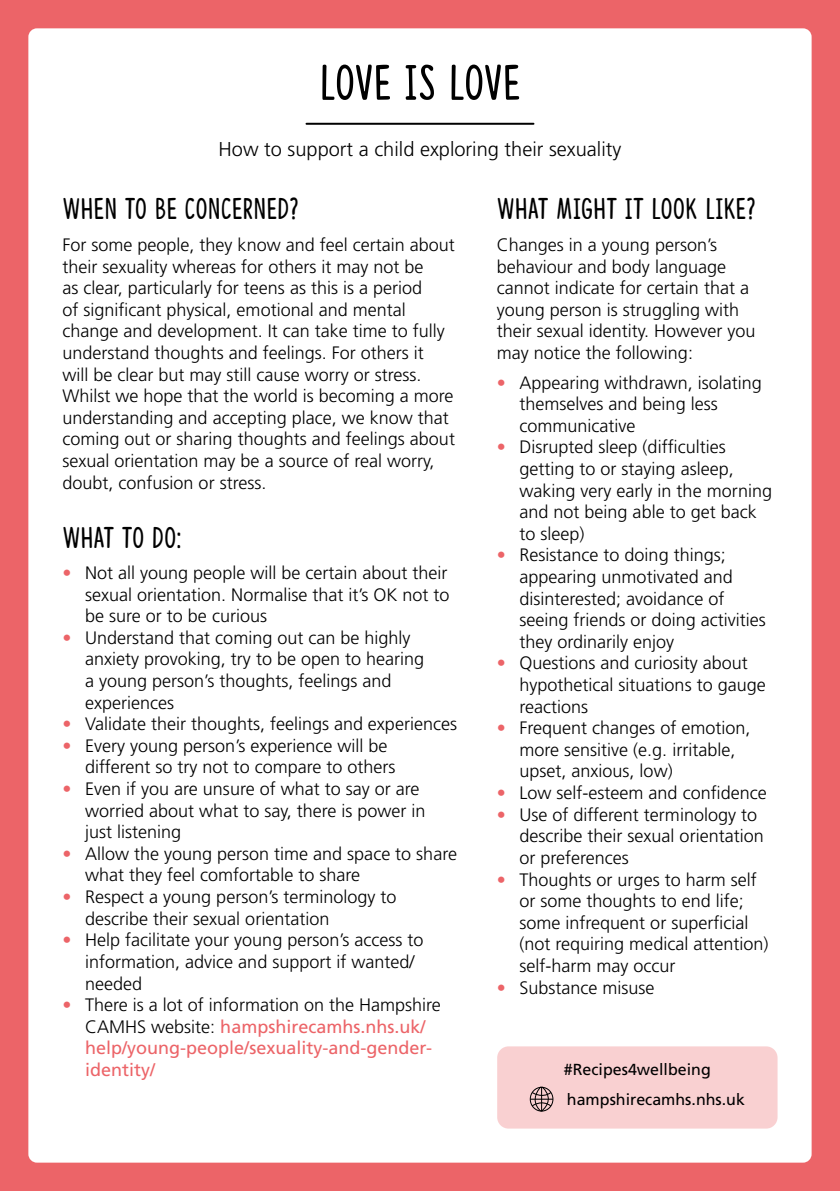
<style>
.page{position:relative;width:840px;height:1191px;background:#fff}
.page>*{position:absolute;margin:0;border:0;box-sizing:border-box;transform-origin:0 0}
.t1{font:50px "Congratulations";letter-spacing:-.01em;color:#000}
.t2{font:30px "Congratulations";color:#000}
.t3{font:300 20px "Frutiger";color:#000}
.t4{font:300 18px/21.6px "Frutiger";color:#000}
.t5{font:18px/21.6px "Frutiger";color:#ec6468}
.t6{font:16px/30px "Frutiger";color:#000}
.s1{color:#ec6468}
.s2{font-weight:300}
.s3{font-weight:300;color:#000}
</style>
<div class="page">
<div style="left:0;top:0;width:839px;height:1191px;background:#ec6468"></div>
<div style="left:28px;top:28px;width:783px;height:1134px;background:#fff;border-radius:9px"></div>
<hr style="left:306px;top:123px;width:227px;height:2px;background:#000">
<div style="left:497px;top:1046px;width:280px;height:82px;background:#f9d0d1;border-radius:11px"></div>
<svg style="left:529px;top:1086px;width:24px;height:25px"></svg>
<h1 class="t1" style="left:319px;top:53px;width:202px">LOVE IS LOVE</h1>
<p class="t3" style="left:218px;top:138px;width:404px">How to support a child exploring their sexuality</p>
<h2 class="t2" style="left:62px;top:191px;width:237px">WHEN TO BE CONCERNED?</h2>
<h2 class="t2" style="left:496px;top:191px;width:260px">WHAT MIGHT IT LOOK LIKE?</h2>
<p class="t4" style="left:62px;top:234px;width:394px">For some people, they know and feel certain about their sexuality whereas for others it may not be<br>as clear, particularly for teens as this is a period<br>of significant physical, emotional and mental change and development. It can take time to fully understand thoughts and feelings. For others it<br>will be clear but may still cause worry or stress.<br>Whilst we hope that the world is becoming a more understanding and accepting place, we know that coming out or sharing thoughts and feelings about sexual orientation may be a source of real worry, doubt, confusion or stress.</p>
<h2 class="t2" style="left:62px;top:519px;width:121px">WHAT TO DO:</h2>
<p class="t4" style="left:85px;top:562px;width:366px;text-align:justify;text-indent:-23px"><span class="s1">•</span> Not all young people will be certain about their sexual orientation. Normalise that it’s OK not to be sure or to be curious</p>
<p class="t4" style="left:85px;top:626px;width:340px;text-indent:-23px"><span class="s1">•</span> Understand that coming out can be highly anxiety provoking, try to be open to hearing a young person’s thoughts, feelings and experiences</p>
<p class="t4" style="left:62px;top:713px;width:396px"><span class="s1">•</span> Validate their thoughts, feelings and experiences</p>
<p class="t4" style="left:85px;top:734px;width:312px;text-indent:-23px"><span class="s1">•</span> Every young person’s experience will be different so try not to compare to others</p>
<p class="t4" style="left:85px;top:778px;width:342px;text-indent:-23px"><span class="s1">•</span> Even if you are unsure of what to say or are worried about what to say, there is power in just listening</p>
<p class="t4" style="left:85px;top:842px;width:373px;text-indent:-23px"><span class="s1">•</span> Allow the young person time and space to share what they feel comfortable to share</p>
<p class="t4" style="left:85px;top:886px;width:313px;text-indent:-23px"><span class="s1">•</span> Respect a young person’s terminology to describe their sexual orientation</p>
<p class="t4" style="left:85px;top:929px;width:340px;text-indent:-23px"><span class="s1">•</span> Help facilitate your young person’s access to information, advice and support if wanted/ needed</p>
<p class="t5" style="left:85px;top:994px;width:357px;text-indent:-23px"><span class="s2">•</span> <span class="s3">There is a lot of information on the Hampshire CAMHS website:</span> hampshirecamhs.nhs.uk/ help/young-people/sexuality-and-gender&shy;identity/</p>
<p class="t4" style="left:496px;top:234px;width:260px">Changes in a young person’s behaviour and body language cannot indicate for certain that a young person is struggling with their sexual identity. However you may notice the following:</p>
<p class="t4" style="left:519px;top:371px;width:244px;text-indent:-23px"><span class="s1">•</span> Appearing withdrawn, isolating themselves and being less communicative</p>
<p class="t4" style="left:519px;top:436px;width:254px;text-indent:-23px"><span class="s1">•</span> Disrupted sleep (difficulties getting to or staying asleep, waking very early in the morning and not being able to get back to sleep)</p>
<p class="t4" style="left:519px;top:544px;width:248px;text-indent:-23px"><span class="s1">•</span> Resistance to doing things; appearing unmotivated and disinterested; avoidance of seeing friends or doing activities they ordinarily enjoy</p>
<p class="t4" style="left:519px;top:652px;width:248px;text-indent:-23px"><span class="s1">•</span> Questions and curiosity about hypothetical situations to gauge reactions</p>
<p class="t4" style="left:519px;top:717px;width:232px;text-indent:-23px"><span class="s1">•</span> Frequent changes of emotion, more sensitive (e.g. irritable, upset, anxious, low)</p>
<p class="t4" style="left:496px;top:782px;width:271px"><span class="s1">•</span> Low self-esteem and confidence</p>
<p class="t4" style="left:519px;top:803px;width:246px;text-indent:-23px"><span class="s1">•</span> Use of different terminology to describe their sexual orientation or preferences</p>
<p class="t4" style="left:519px;top:868px;width:250px;text-indent:-23px"><span class="s1">•</span> Thoughts or urges to harm self or some thoughts to end life; some infrequent or superficial (not requiring medical attention) self-harm may occur</p>
<p class="t4" style="left:496px;top:976px;width:159px"><span class="s1">•</span> Substance misuse</p>
<p class="t6" style="left:563px;top:1054px;width:182px">#Recipes4wellbeing hampshirecamhs.nhs.uk</p>
</div>
